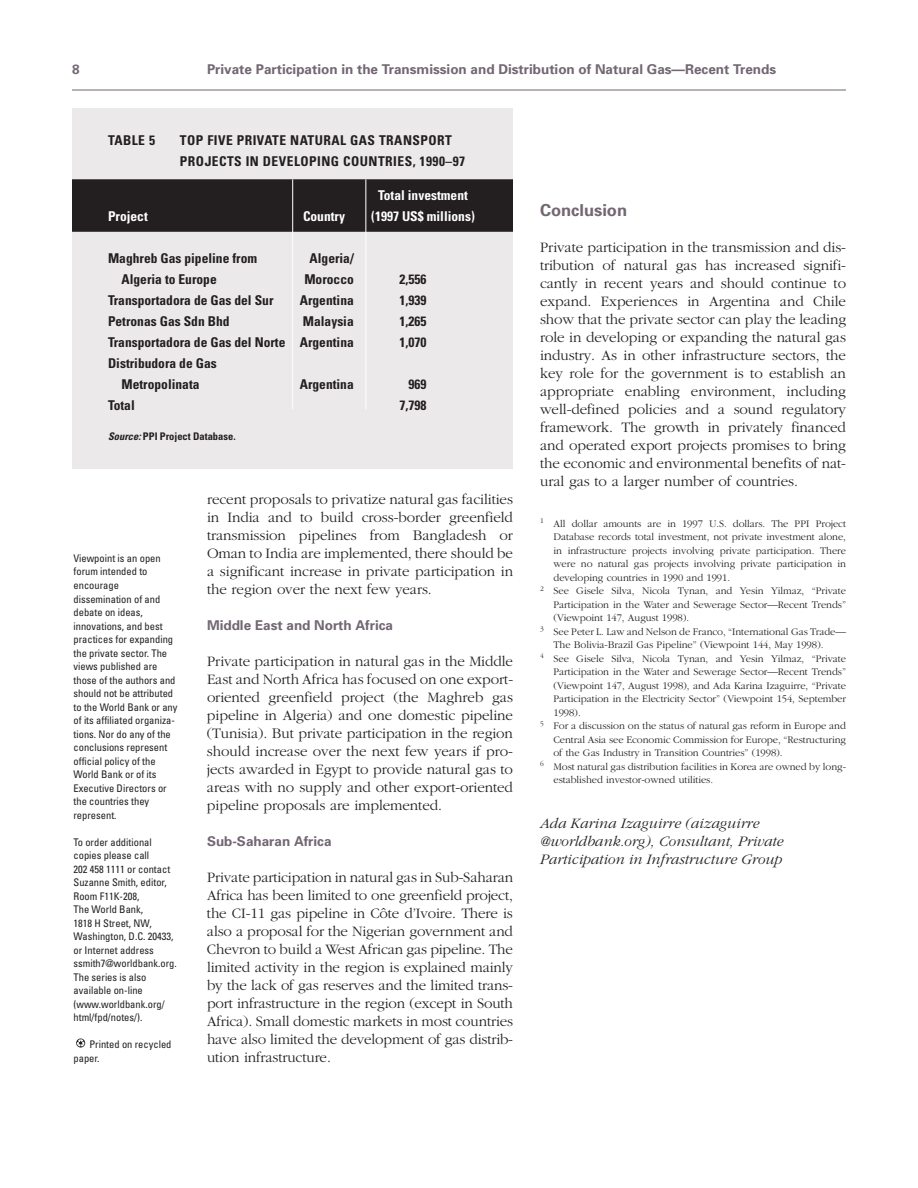
<style>
.page{position:relative;width:918px;height:1188px;background:#fff}
.page>*{position:absolute;margin:0;border:0;box-sizing:border-box;transform-origin:0 0}
.t1{font:700 16.5px "Univers";color:#726773}
.t2{font:300 15px/18px "Garamond";letter-spacing:-.005em;color:#231f20;text-align:justify}
.t3{font:italic 300 15px/18px "Garamond";color:#231f20}
.t4{font:700 condensed 13.5px/21px "Univers";color:#231f20;text-align:center}
.t5{font:700 13.5px "Univers";color:#726773}
.t6{font:700 condensed 13.5px/21px "Univers";letter-spacing:.035em;color:#231f20}
.t7{font:700 condensed 13.5px "Univers";color:#fff}
.t8{font:300 10.5px "Garamond";letter-spacing:-.005em;color:#231f20}
.t9{font:condensed 10.5px/13.5px "Univers";color:#231f20}
.t10{font:700 condensed 10.5px "Univers";color:#231f20}
.s1{font-style:italic}
</style>
<div class="page">
<hr style="left:72px;top:90px;width:774px;height:1px;background:#726773">
<svg style="left:76px;top:1038px;width:9px;height:10px"></svg>
<div style="left:72px;top:108px;width:441px;height:361px;background:#ebe9ea"></div>
<div style="left:72px;top:179px;width:441px;height:53px;background:#231f20"></div>
<hr style="left:292px;top:179px;width:1px;height:230px;background:#fff">
<hr style="left:365px;top:179px;width:1px;height:231px;background:#fff">
<p class="t5" style="left:72px;top:64px;width:9px">8</p>
<p class="t5" style="left:207px;top:64px;width:571px">Private Participation in the Transmission and Distribution of Natural Gas—Recent Trends</p>
<p class="t4" style="left:108px;top:131px;width:49px">TABLE 5</p>
<p class="t6" style="left:180px;top:131px;width:287px">TOP FIVE PRIVATE NATURAL GAS TRANSPORT<br>PROJECTS IN DEVELOPING COUNTRIES, 1990–97</p>
<p class="t7" style="left:378px;top:191px;width:91px">Total investment</p>
<p class="t7" style="left:108px;top:212px;width:41px">Project</p>
<p class="t7" style="left:303px;top:212px;width:43px">Country</p>
<p class="t7" style="left:371px;top:212px;width:105px">(1997 US$ millions)</p>
<p class="t4" style="left:108px;top:249px;width:151px">Maghreb Gas pipeline from</p>
<p class="t4" style="left:310px;top:249px;width:46px">Algeria/</p>
<p class="t4" style="left:122px;top:270px;width:97px">Algeria to Europe</p>
<p class="t4" style="left:304px;top:270px;width:51px">Morocco</p>
<p class="t4" style="left:400px;top:270px;width:28px">2,556</p>
<p class="t4" style="left:108px;top:291px;width:167px">Transportadora de Gas del Sur</p>
<p class="t4" style="left:300px;top:291px;width:55px">Argentina</p>
<p class="t4" style="left:399px;top:291px;width:28px">1,939</p>
<p class="t4" style="left:108px;top:312px;width:123px">Petronas Gas Sdn Bhd</p>
<p class="t4" style="left:303px;top:312px;width:52px">Malaysia</p>
<p class="t4" style="left:399px;top:312px;width:28px">1,265</p>
<p class="t4" style="left:108px;top:333px;width:247px">Transportadora de Gas del Norte Argentina</p>
<p class="t4" style="left:399px;top:333px;width:28px">1,070</p>
<p class="t4" style="left:108px;top:354px;width:110px">Distribudora de Gas<br>Metropolinata</p>
<p class="t4" style="left:300px;top:375px;width:55px">Argentina</p>
<p class="t4" style="left:408px;top:375px;width:19px">969</p>
<p class="t4" style="left:108px;top:396px;width:28px">Total</p>
<p class="t4" style="left:399px;top:396px;width:28px">7,798</p>
<p class="t10" style="left:108px;top:433px;width:129px"><span class="s1">Source:</span>PPI Project Database.</p>
<p class="t9" style="left:74px;top:552px;width:106px">Viewpoint is an open forum intended to encourage dissemination of and debate on ideas, innovations, and best practices for expanding the private sector. The views published are those of the authors and should not be attributed to the World Bank or any of its affiliated organiza&shy;tions. Nor do any of the conclusions represent official policy of the<br>World Bank or of its<br>Executive Directors or the countries they represent.</p>
<p class="t9" style="left:74px;top:836px;width:105px">To order additional copies please call<br>202 458 1111 or contact<br>Suzanne Smith, editor,<br>Room F11K-208,<br>The World Bank,<br>1818 H Street, NW,<br>Washington, D.C. 20433, or Internet address ssmith7@worldbank.org.<br>The series is also available on-line (www.worldbank.org/ html/fpd/notes/).</p>
<p class="t9" style="left:74px;top:1039px;width:100px;text-indent:16px">Printed on recycled paper.</p>
<p class="t2" style="left:207px;top:491px;width:308px">recent proposals to privatize natural gas facilities in India and to build cross-border greenfield transmission pipelines from Bangladesh or Oman to India are implemented, there should be a significant increase in private participation in the region over the next few years.</p>
<p class="t5" style="left:207px;top:620px;width:188px">Middle East and North Africa</p>
<p class="t2" style="left:207px;top:653px;width:308px">Private participation in natural gas in the Middle East and North Africa has focused on one export&shy;oriented greenfield project (the Maghreb gas pipeline in Algeria) and one domestic pipeline (Tunisia). But private participation in the region should increase over the next few years if pro&shy;jects awarded in Egypt to provide natural gas to areas with no supply and other export-oriented pipeline proposals are implemented.</p>
<p class="t5" style="left:207px;top:836px;width:126px">Sub-Saharan Africa</p>
<p class="t2" style="left:207px;top:869px;width:308px">Private participation in natural gas in Sub-Saharan Africa has been limited to one greenfield project, the CI-11 gas pipeline in Côte d’Ivoire. There is also a proposal for the Nigerian government and Chevron to build a West African gas pipeline. The limited activity in the region is explained mainly by the lack of gas reserves and the limited trans&shy;port infrastructure in the region (except in South Africa). Small domestic markets in most countries have also limited the development of gas distrib&shy;ution infrastructure.</p>
<p class="t1" style="left:540px;top:204px;width:89px">Conclusion</p>
<p class="t2" style="left:540px;top:239px;width:308px">Private participation in the transmission and dis&shy;tribution of natural gas has increased signifi&shy;cantly in recent years and should continue to expand. Experiences in Argentina and Chile show that the private sector can play the leading role in developing or expanding the natural gas industry. As in other infrastructure sectors, the key role for the government is to establish an appropriate enabling environment, including well-defined policies and a sound regulatory framework. The growth in privately financed and operated export projects promises to bring the economic and environmental benefits of nat&shy;ural gas to a larger number of countries.</p>
<p class="t8" style="left:540px;top:519px;width:308px"><sup>1</sup> All dollar amounts are in 1997 U.S. dollars. The PPI Project</p>
<p class="t8" style="left:554px;top:533px;width:294px">Database records total investment, not private investment alone,</p>
<p class="t8" style="left:554px;top:546px;width:294px">in infrastructure projects involving private participation. There</p>
<p class="t8" style="left:554px;top:560px;width:294px">were no natural gas projects involving private participation in</p>
<p class="t8" style="left:554px;top:573px;width:178px">developing countries in 1990 and 1991.</p>
<p class="t8" style="left:540px;top:587px;width:308px"><sup>2</sup> See Gisele Silva, Nicola Tynan, and Yesin Yilmaz, “Private</p>
<p class="t8" style="left:554px;top:600px;width:294px">Participation in the Water and Sewerage Sector—Recent Trends”</p>
<p class="t8" style="left:554px;top:614px;width:137px">(Viewpoint 147, August 1998).</p>
<p class="t8" style="left:540px;top:627px;width:308px"><sup>3</sup> See Peter L. Law and Nelson de Franco, “International Gas Trade—</p>
<p class="t8" style="left:554px;top:641px;width:271px">The Bolivia-Brazil Gas Pipeline” (Viewpoint 144, May 1998).</p>
<p class="t8" style="left:540px;top:654px;width:308px"><sup>4</sup> See Gisele Silva, Nicola Tynan, and Yesin Yilmaz, “Private</p>
<p class="t8" style="left:554px;top:668px;width:294px">Participation in the Water and Sewerage Sector—Recent Trends”</p>
<p class="t8" style="left:554px;top:681px;width:294px">(Viewpoint 147, August 1998), and Ada Karina Izaguirre, “Private</p>
<p class="t8" style="left:554px;top:695px;width:294px">Participation in the Electricity Sector” (Viewpoint 154, September</p>
<p class="t8" style="left:554px;top:708px;width:29px">1998).</p>
<p class="t8" style="left:540px;top:722px;width:308px"><sup>5</sup> For a discussion on the status of natural gas reform in Europe and</p>
<p class="t8" style="left:554px;top:735px;width:294px">Central Asia see Economic Commission for Europe, “Restructuring</p>
<p class="t8" style="left:554px;top:749px;width:231px">of the Gas Industry in Transition Countries” (1998).</p>
<p class="t8" style="left:540px;top:762px;width:308px"><sup>6</sup> Most natural gas distribution facilities in Korea are owned by long-</p>
<p class="t8" style="left:553px;top:776px;width:161px">established investor-owned utilities.</p>
<p class="t3" style="left:540px;top:815px;width:245px">Ada Karina Izaguirre (aizaguirre @worldbank.org), Consultant, Private<br>Participation in Infrastructure Group</p>
</div>
